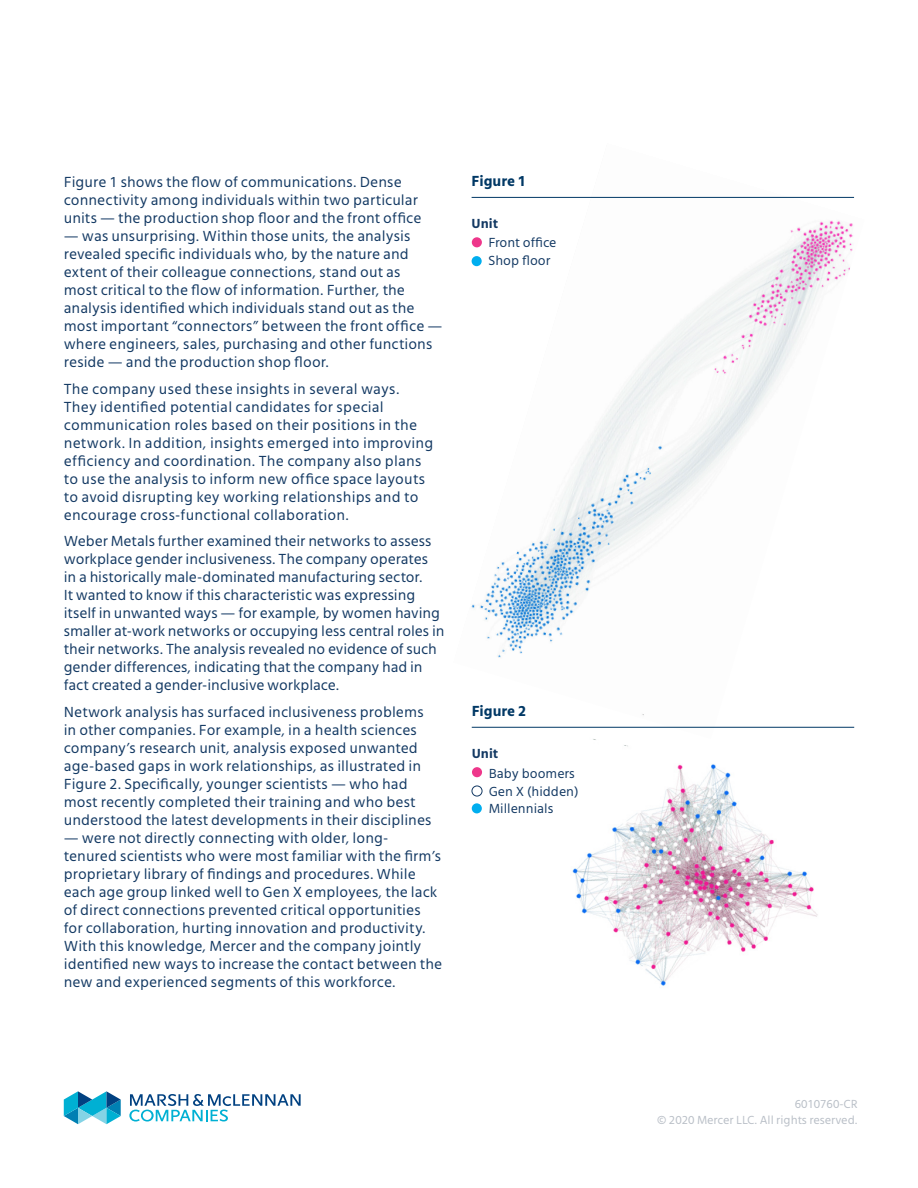
<style>
.page{position:relative;width:918px;height:1188px;background:#fff}
.page>*{position:absolute;margin:0;border:0;box-sizing:border-box;transform-origin:0 0}
.Body_copy{font:15px/18px "Mute";letter-spacing:.005em;color:#133963}
.Figure_and_Line{font:700 15px "Mute";color:#003865}
.t1{font:13.5px/17.7px "Mute";color:#133963}
.t2{font:700 13.5px "Mute";color:#133963}
.Copyright{font:12px/16.4px "Mute";color:#b9bfc7;text-align:right}
</style>
<div class="page">
<img style="left:471px;top:196px;width:384px;height:532px">
<hr style="left:472px;top:197px;width:382px;height:1px;background:#003865">
<div style="left:472px;top:237px;width:10px;height:10px;background:#ee378b;border-radius:50%"></div>
<div style="left:472px;top:256px;width:10px;height:10px;background:#00aeef;border-radius:50%"></div>
<img style="left:572px;top:739px;width:246px;height:247px">
<hr style="left:472px;top:727px;width:382px;height:1px;background:#003865">
<div style="left:472px;top:767px;width:10px;height:10px;background:#ee378b;border-radius:50%"></div>
<div style="left:472px;top:786px;width:10px;height:10px;border:1px solid #133963;border-radius:50%"></div>
<div style="left:472px;top:803px;width:10px;height:10px;background:#00aeef;border-radius:50%"></div>
<svg style="left:129px;top:1094px;width:172px;height:28px"></svg>
<svg style="left:64px;top:1091px;width:57px;height:33px"></svg>
<p class="Body_copy" style="left:64px;top:173px;width:359px">Figure 1 shows the flow of communications. Dense connectivity among individuals within two particular units — the production shop floor and the front office</p>
<p class="Body_copy" style="left:64px;top:227px;width:380px">— was unsurprising. Within those units, the analysis revealed specific individuals who, by the nature and extent of their colleague connections, stand out as<br>most critical to the flow of information. Further, the analysis identified which individuals stand out as the most important “connectors” between the front office — where engineers, sales, purchasing and other functions reside — and the production shop floor.</p>
<p class="Body_copy" style="left:64px;top:380px;width:371px">The company used these insights in several ways.<br>They identified potential candidates for special communication roles based on their positions in the network. In addition, insights emerged into improving efficiency and coordination. The company also plans to use the analysis to inform new office space layouts to avoid disrupting key working relationships and to encourage cross-functional collaboration.</p>
<p class="Body_copy" style="left:64px;top:532px;width:382px">Weber Metals further examined their networks to assess workplace gender inclusiveness. The company operates in a historically male-dominated manufacturing sector.<br>It wanted to know if this characteristic was expressing itself in unwanted ways — for example, by women having smaller at-work networks or occupying less central roles in their networks. The analysis revealed no evidence of such gender differences, indicating that the company had in fact created a gender-inclusive workplace.</p>
<p class="Body_copy" style="left:64px;top:703px;width:369px">Network analysis has surfaced inclusiveness problems in other companies. For example, in a health sciences company’s research unit, analysis exposed unwanted age-based gaps in work relationships, as illustrated in Figure 2. Specifically, younger scientists — who had most recently completed their training and who best understood the latest developments in their disciplines</p>
<p class="Body_copy" style="left:64px;top:829px;width:380px">— were not directly connecting with older, long&shy;tenured scientists who were most familiar with the firm’s proprietary library of findings and procedures. While each age group linked well to Gen X employees, the lack of direct connections prevented critical opportunities for collaboration, hurting innovation and productivity.<br>With this knowledge, Mercer and the company jointly identified new ways to increase the contact between the new and experienced segments of this workforce.</p>
<p class="Figure_and_Line" style="left:472px;top:171px;width:56px">Figure 1</p>
<p class="t2" style="left:472px;top:215px;width:28px">Unit</p>
<p class="t1" style="left:489px;top:233px;width:69px">Front office</p>
<p class="t1" style="left:489px;top:252px;width:63px">Shop floor</p>
<p class="Figure_and_Line" style="left:472px;top:701px;width:56px">Figure 2</p>
<p class="t2" style="left:472px;top:745px;width:28px">Unit</p>
<p class="t1" style="left:489px;top:764px;width:91px">Baby boomers<br>Gen X (hidden)<br>Millennials</p>
<p class="Copyright" style="left:657px;top:1096px;width:202px">6010760-CR<br>© 2020 Mercer LLC. All rights reserved.</p>
</div>
